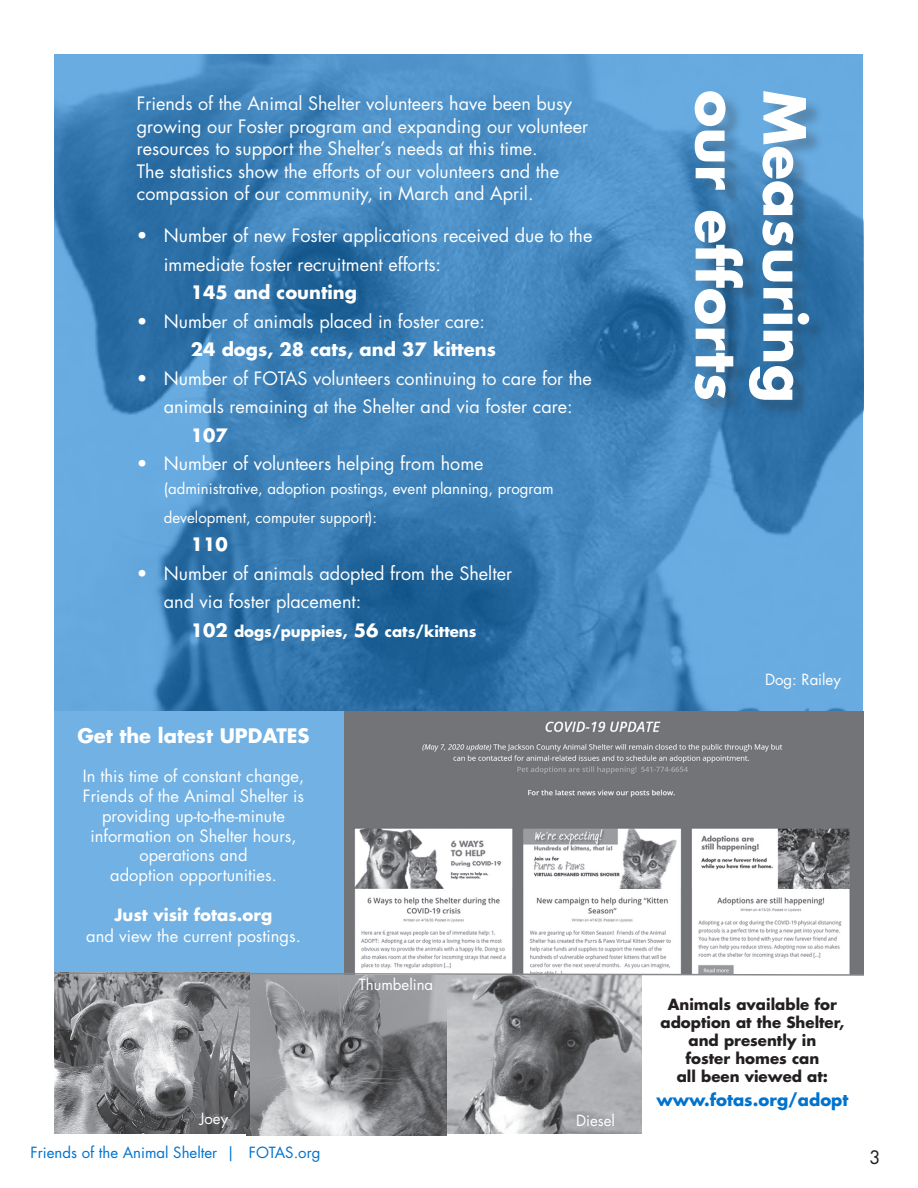
<style>
.page{position:relative;width:918px;height:1188px;background:#fff}
.page>*{position:absolute;margin:0;border:0;box-sizing:border-box;transform-origin:0 0}
.t1{font:700 56.55px "Futura Std";color:#fff}
.t2{font:700 19.5px "Futura Std";color:#fff}
.t3{font:18px/22.5px "Futura Std";color:#fff}
.t4{font:700 18px "Futura Std";color:#fff}
.t5{font:18px "Futura Std";color:#231f20}
.t6{font:16.5px "Futura Std";color:#fff}
.t7{font:700 16.5px "Futura Std";color:#0073ce}
.t8{font:700 16.5px "Futura Std";color:#fff}
.t9{font:15px/28.5px "Futura Std";color:#fff}
.t10{font:700 15px "Futura Std";color:#231f20}
.t11{font:15px "Futura Std";color:#0073ce}
.t12{font:700 15px "Futura Std";color:#fff}
.s1{font-weight:700}
.s2{font-size:18px}
</style>
<div class="page">
<div style="left:54px;top:711px;width:291px;height:263px;background:#71b1e3"></div>
<img style="left:447px;top:977px;width:195px;height:157px">
<img style="left:247px;top:977px;width:200px;height:159px">
<img style="left:344px;top:711px;width:520px;height:261px">
<img style="left:54px;top:977px;width:196px;height:157px">
<svg style="left:54px;top:54px;width:808px;height:657px;background:#4488be"></svg>
<div style="left:697px;top:93px;width:130px;height:326px;background:#231f20;opacity:.25"></div>
<svg style="left:54px;top:972px;width:810px;height:5px"></svg>
<p class="t3" style="left:137px;top:93px;width:453px">Friends of the Animal Shelter volunteers have been busy growing our Foster program and expanding our volunteer resources to support the Shelter’s needs at this time.</p>
<p class="t3" style="left:137px;top:160px;width:424px">The statistics show the efforts of our volunteers and the</p>
<p class="t3" style="left:137px;top:183px;width:398px">compassion of our community, in March and April.</p>
<p class="t3" style="left:137px;top:225px;width:457px">• Number of new Foster applications received due to the</p>
<p class="t3" style="left:164px;top:253px;width:279px">immediate foster recruitment efforts:</p>
<p class="t4" style="left:191px;top:281px;width:168px">145 and counting</p>
<p class="t3" style="left:191px;top:307px;width:307px;line-height:28.5px;text-indent:-54px">• Number of animals placed in foster care:<br><span class="s1">24 dogs, 28 cats, and 37 kittens</span></p>
<p class="t3" style="left:137px;top:367px;width:457px">• Number of FOTAS volunteers continuing to care for the</p>
<p class="t3" style="left:164px;top:396px;width:410px">animals remaining at the Shelter and via foster care:</p>
<p class="t4" style="left:191px;top:423px;width:39px">107</p>
<p class="t3" style="left:137px;top:453px;width:348px">• Number of volunteers helping from home</p>
<p class="t9" style="left:164px;top:475px;width:392px">(administrative, adoption postings, event planning, program development, computer support):</p>
<p class="t4" style="left:191px;top:533px;width:39px">110</p>
<p class="t3" style="left:164px;top:559px;width:350px;line-height:28.5px;text-indent:-27px">• Number of animals adopted from the Shelter and via foster placement:</p>
<p class="t12" style="left:191px;top:621px;width:287px"><span class="s2">102</span> dogs/puppies, <span class="s2">56</span> cats/kittens</p>
<p class="t2" style="left:77px;top:722px;width:234px">Get the latest UPDATES</p>
<p class="t6" style="left:83px;top:766px;width:223px">In this time of constant change,</p>
<p class="t6" style="left:83px;top:785px;width:223px">Friends of the Animal Shelter is</p>
<p class="t6" style="left:102px;top:805px;width:184px">providing up-to-the-minute</p>
<p class="t6" style="left:90px;top:825px;width:208px">information on Shelter hours,</p>
<p class="t6" style="left:139px;top:845px;width:110px">operations and</p>
<p class="t6" style="left:110px;top:865px;width:168px">adoption opportunities.</p>
<p class="t8" style="left:115px;top:904px;width:159px">Just visit fotas.org</p>
<p class="t6" style="left:86px;top:926px;width:216px">and view the current postings.</p>
<p class="t9" style="left:359px;top:970px;width:76px">Thumbelina</p>
<p class="t9" style="left:200px;top:1105px;width:30px">Joey</p>
<p class="t11" style="left:31px;top:1143px;width:291px">Friends of the Animal Shelter | FOTAS.org</p>
<p class="t9" style="left:576px;top:1106px;width:41px">Diesel</p>
<p class="t1" style="left:754px;top:90px;width:313px;rotate:90deg">our efforts</p>
<p class="t1" style="left:822px;top:90px;width:314px;rotate:90deg">Measuring</p>
<p class="t9" style="left:765px;top:665px;width:77px">Dog: Railey</p>
<p class="t10" style="left:668px;top:994px;width:171px">Animals available for</p>
<p class="t10" style="left:660px;top:1012px;width:185px">adoption at the Shelter,</p>
<p class="t10" style="left:689px;top:1030px;width:129px">and presently in</p>
<p class="t10" style="left:685px;top:1048px;width:135px">foster homes can</p>
<p class="t10" style="left:677px;top:1066px;width:153px">all been viewed at:</p>
<p class="t7" style="left:656px;top:1088px;width:194px">www.fotas.org/adopt</p>
<p class="t5" style="left:869px;top:1146px;width:13px">3</p>
</div>
